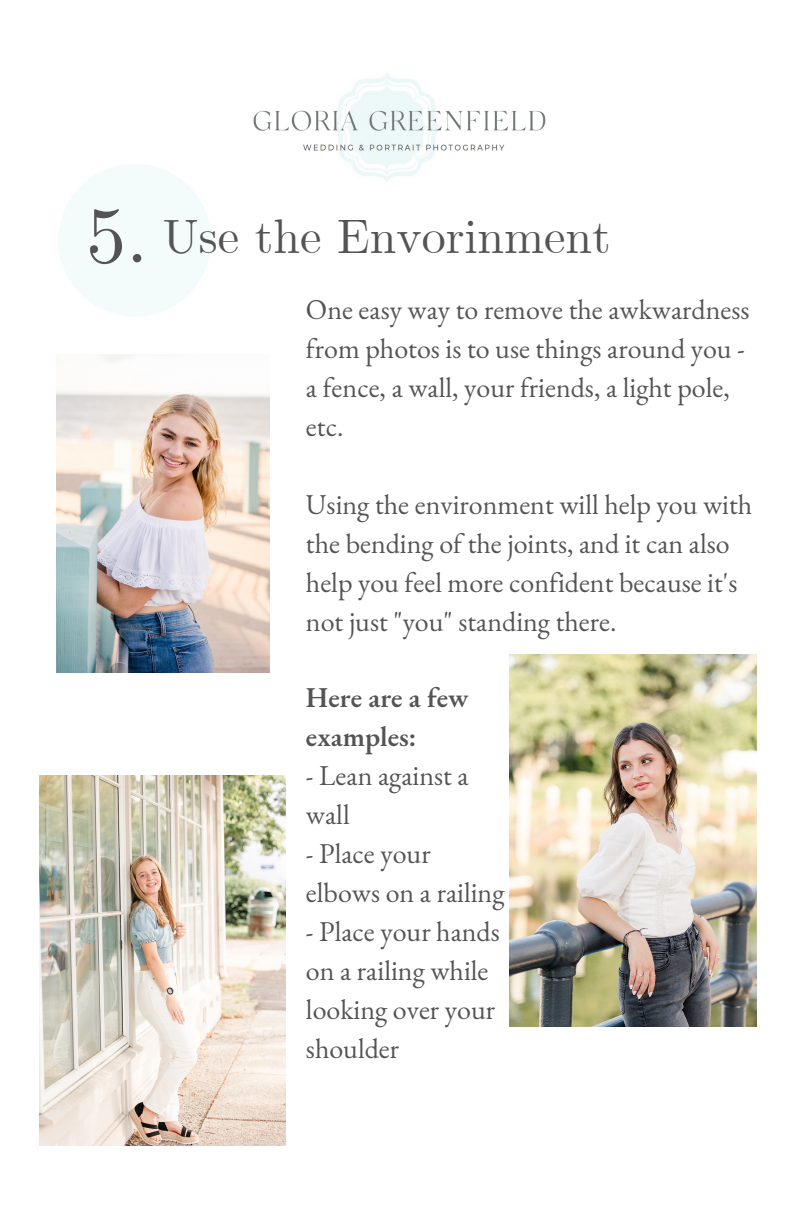
<style>
.page{position:relative;width:792px;height:1224px;background:#fff}
.page>*{position:absolute;margin:0;border:0;box-sizing:border-box;transform-origin:0 0}
.t1{font:80px "CMU Serif";color:#545454}
.t2{font:48px "CMU Serif";color:#545454}
.t3{font:28px/39px "EB Garamond";color:#545454}
.t4{font:600 28px/39px "EB Garamond";color:#545454}
</style>
<div class="page">
<img style="left:253px;top:73px;width:293px;height:109px">
<div style="left:58px;top:164px;width:153px;height:153px;background:#f4fcfb;border-radius:50%"></div>
<img style="left:57px;top:354px;width:213px;height:318px">
<img style="left:509px;top:655px;width:248px;height:372px">
<img style="left:40px;top:775px;width:246px;height:371px">
<p class="t1" style="left:86px;top:188px;width:64px">5.</p>
<p class="t2" style="left:163px;top:208px;width:449px">Use the Envorinment</p>
<p class="t3" style="left:306px;top:290px;width:445px">One easy way to remove the awkwardness from photos is to use things around you - a fence, a wall, your friends, a light pole, etc.</p>
<p class="t3" style="left:306px;top:485px;width:448px">Using the environment will help you with the bending of the joints, and it can also help you feel more confident because it's not just "you" standing there.</p>
<p class="t4" style="left:306px;top:677px;width:164px">Here are a few examples:</p>
<p class="t3" style="left:306px;top:755px;width:164px">- Lean against a wall</p>
<p class="t3" style="left:306px;top:833px;width:200px">- Place your elbows on a railing</p>
<p class="t3" style="left:306px;top:911px;width:195px">- Place your hands on a railing while looking over your shoulder</p>
</div>
